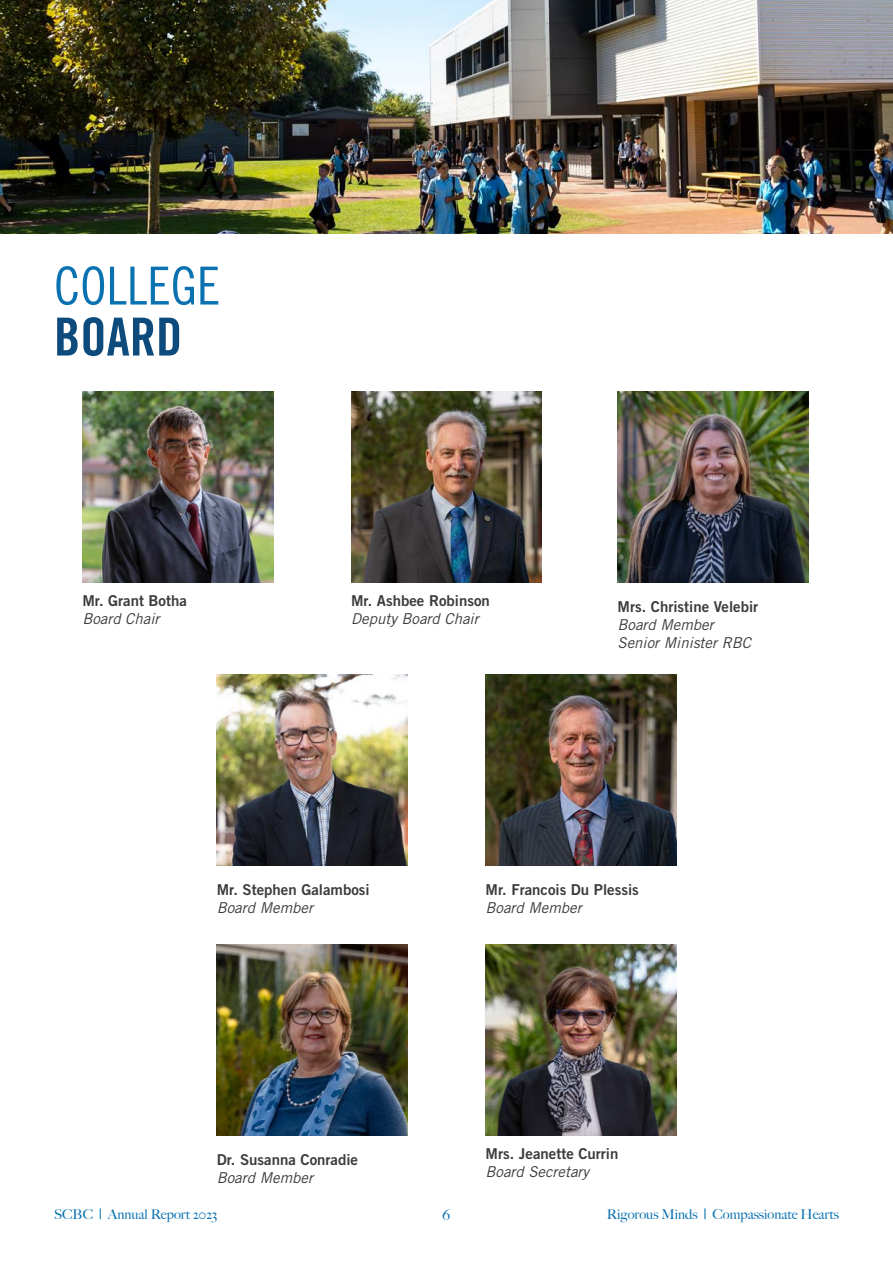
<style>
.page{position:relative;width:893px;height:1263px;background:#fff}
.page>*{position:absolute;margin:0;border:0;box-sizing:border-box;transform-origin:0 0}
.t1{font:52.5px "Trade Gothic LT Std Cn 18";color:#0a72b1}
.t2{font:52.5px "Trade Gothic LT Std Bd Cn 20";color:#0d4b7d}
.t3{font:15px "Trade Gothic LT Std Bd 2";color:#3b3c3b}
.t4{font:italic 15px "Trade Gothic LT Std";color:#3b3c3b}
.t5{font:500 15px "Big Caslon";color:#0a72b1}
.t6{font:500 13.5px "Big Caslon";color:#0a72b1}
</style>
<div class="page">
<img style="left:0;top:0;width:893px;height:234px">
<img style="left:82px;top:391px;width:191px;height:192px">
<img style="left:618px;top:391px;width:190px;height:192px">
<img style="left:351px;top:391px;width:191px;height:192px">
<img style="left:485px;top:674px;width:191px;height:191px">
<img style="left:217px;top:944px;width:190px;height:192px">
<img style="left:485px;top:944px;width:191px;height:192px">
<img style="left:217px;top:674px;width:190px;height:191px">
<p class="t1" style="left:54px;top:255px;width:168px">COLLEGE</p>
<p class="t2" style="left:54px;top:305px;width:130px">BOARD</p>
<p class="t3" style="left:82px;top:592px;width:106px">Mr. Grant Botha</p>
<p class="t4" style="left:82px;top:610px;width:79px">Board Chair</p>
<p class="t3" style="left:351px;top:592px;width:140px">Mr. Ashbee Robinson</p>
<p class="t4" style="left:351px;top:610px;width:129px">Deputy Board Chair</p>
<p class="t3" style="left:618px;top:598px;width:142px">Mrs. Christine Velebir</p>
<p class="t4" style="left:618px;top:616px;width:98px">Board Member</p>
<p class="t4" style="left:618px;top:634px;width:135px">Senior Minister RBC</p>
<p class="t3" style="left:217px;top:880px;width:154px">Mr. Stephen Galambosi</p>
<p class="t4" style="left:217px;top:898px;width:98px">Board Member</p>
<p class="t3" style="left:217px;top:1151px;width:143px">Dr. Susanna Conradie</p>
<p class="t4" style="left:217px;top:1169px;width:98px">Board Member</p>
<p class="t3" style="left:485px;top:880px;width:155px">Mr. Francois Du Plessis</p>
<p class="t4" style="left:485px;top:898px;width:98px">Board Member</p>
<p class="t3" style="left:485px;top:1145px;width:134px">Mrs. Jeanette Currin</p>
<p class="t4" style="left:485px;top:1163px;width:105px">Board Secretary</p>
<p class="t6" style="left:54px;top:1203px;width:165px">SCBC | Annual Report 2023</p>
<p class="t5" style="left:443px;top:1202px;width:9px">6</p>
<p class="t6" style="left:607px;top:1203px;width:234px">Rigorous Minds | Compassionate Hearts</p>
</div>
